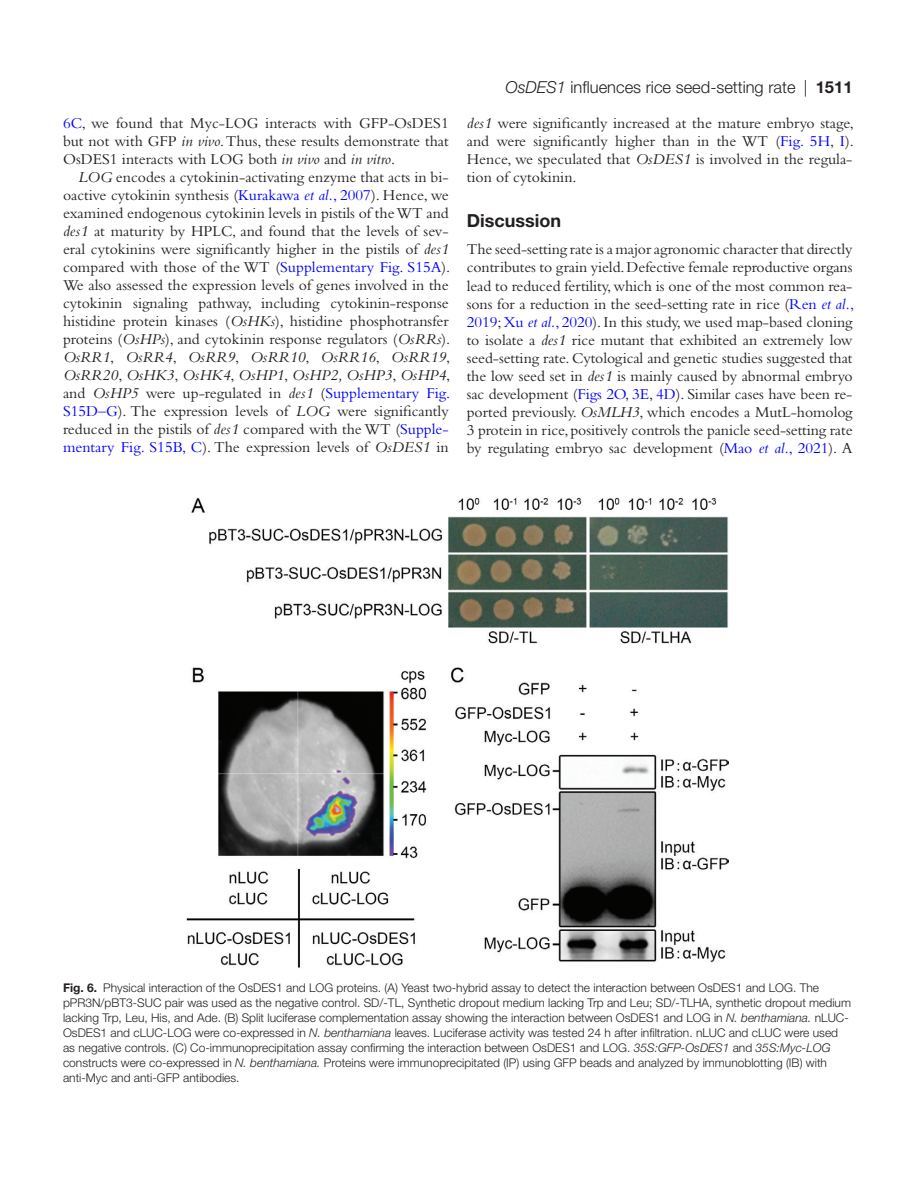
<style>
.page{position:relative;width:919px;height:1187px;background:#fff}
.page>*{position:absolute;margin:0;border:0;box-sizing:border-box;transform-origin:0 0}
.t1{font:700 18px "Helvetica Neue LT Std";color:#231f20}
.t2{font:300 16.5px "Helvetica Neue LT Std";color:#231f20}
.t3{font:15.75px/18px "Bembo Std";color:#231f20;text-align:justify}
.t4{font:300 12px/15px "Helvetica Neue LT Std";color:#231f20}
.s1{color:#00f}
.s2{font-style:italic}
.s3{font-style:italic;color:#00f}
.s4{font-weight:700}
</style>
<div class="page">
<img style="left:187px;top:497px;width:541px;height:471px">
<p class="t3" style="left:63px;top:113px;width:387px"><span class="s1">6C</span>, we found that Myc-LOG interacts with GFP-OsDES1 but not with GFP <span class="s2">in vivo</span>. Thus, these results demonstrate that OsDES1 interacts with LOG both <span class="s2">in vivo</span> and <span class="s2">in vitro</span>.</p>
<p class="t3" style="left:63px;top:167px;width:389px;text-indent:15px"><span class="s2">LOG</span> encodes a cytokinin-activating enzyme that acts in bi&shy;oactive cytokinin synthesis (<span class="s1">Kurakawa</span> <span class="s3">et al.</span><span class="s1">, 2007</span>). Hence, we examined endogenous cytokinin levels in pistils of the WT and <span class="s2">des1</span> at maturity by HPLC, and found that the levels of sev&shy;eral cytokinins were significantly higher in the pistils of <span class="s2">des1 </span>compared with those of the WT (<span class="s1">Supplementary Fig. S15A</span>).<br>We also assessed the expression levels of genes involved in the cytokinin signaling pathway, including cytokinin-response histidine protein kinases (<span class="s2">OsHKs</span>), histidine phosphotransfer proteins (<span class="s2">OsHPs</span>), and cytokinin response regulators (<span class="s2">OsRRs</span>).<br><span class="s2">OsRR1</span>, <span class="s2">OsRR4</span>, <span class="s2">OsRR9</span>, <span class="s2">OsRR10</span>, <span class="s2">OsRR16</span>, <span class="s2">OsRR19</span>, <span class="s2">OsRR20</span>, <span class="s2">OsHK3</span>, <span class="s2">OsHK4</span>, <span class="s2">OsHP1</span>, <span class="s2">OsHP2, OsHP3</span>, <span class="s2">OsHP4</span>, and <span class="s2">OsHP5</span> were up-regulated in <span class="s2">des1</span> (<span class="s1">Supplementary Fig.<br>S15D–G</span>). The expression levels of <span class="s2">LOG</span> were significantly reduced in the pistils of <span class="s2">des1</span> compared with the WT (<span class="s1">Supple&shy;mentary Fig. S15B, C</span>). The expression levels of <span class="s2">OsDES1</span> in</p>
<p class="t2" style="left:505px;top:77px;width:348px"><span class="s2">OsDES1</span> influences rice seed-setting rate | <span class="s4">1511</span></p>
<p class="t3" style="left:466px;top:113px;width:389px"><span class="s2">des1</span> were significantly increased at the mature embryo stage, and were significantly higher than in the WT (<span class="s1">Fig. 5H</span>, <span class="s1">I</span>).<br>Hence, we speculated that <span class="s2">OsDES1</span> is involved in the regula&shy;tion of cytokinin.</p>
<p class="t1" style="left:467px;top:209px;width:96px">Discussion</p>
<p class="t3" style="left:467px;top:240px;width:389px">The seed-setting rate is a major agronomic character that directly contributes to grain yield. Defective female reproductive organs lead to reduced fertility, which is one of the most common rea&shy;sons for a reduction in the seed-setting rate in rice (<span class="s1">Ren</span> <span class="s3">et al.</span><span class="s1">, 2019</span>; <span class="s1">Xu</span> <span class="s3">et al.</span><span class="s1">, 2020</span>). In this study, we used map-based cloning to isolate a <span class="s2">des1</span> rice mutant that exhibited an extremely low seed-setting rate. Cytological and genetic studies suggested that the low seed set in <span class="s2">des1</span> is mainly caused by abnormal embryo sac development (<span class="s1">Figs 2O</span>, <span class="s1">3E</span>, <span class="s1">4D</span>). Similar cases have been re&shy;ported previously. <span class="s2">OsMLH3</span>, which encodes a MutL-homolog 3 protein in rice, positively controls the panicle seed-setting rate by regulating embryo sac development (<span class="s1">Mao</span> <span class="s3">et al.</span><span class="s1">, 2021</span>). A</p>
<p class="t4" style="left:63px;top:979px;width:789px"><span class="s4">Fig. 6.</span> Physical interaction of the OsDES1 and LOG proteins. (A) Yeast two-hybrid assay to detect the interaction between OsDES1 and LOG. The pPR3N/pBT3-SUC pair was used as the negative control. SD/-TL, Synthetic dropout medium lacking Trp and Leu; SD/-TLHA, synthetic dropout medium lacking Trp, Leu, His, and Ade. (B) Split luciferase complementation assay showing the interaction between OsDES1 and LOG in <span class="s2">N. benthamiana.</span> nLUC-OsDES1 and cLUC-LOG were co-expressed in <span class="s2">N. benthamiana</span> leaves. Luciferase activity was tested 24 h after infiltration. nLUC and cLUC were used as negative controls. (C) Co-immunoprecipitation assay confirming the interaction between OsDES1 and LOG. <span class="s2">35S:GFP-OsDES1</span> and <span class="s2">35S:Myc-LOG </span>constructs were co-expressed in <span class="s2">N. benthamiana.</span> Proteins were immunoprecipitated (IP) using GFP beads and analyzed by immunoblotting (IB) with anti-Myc and anti-GFP antibodies.</p>
</div>
